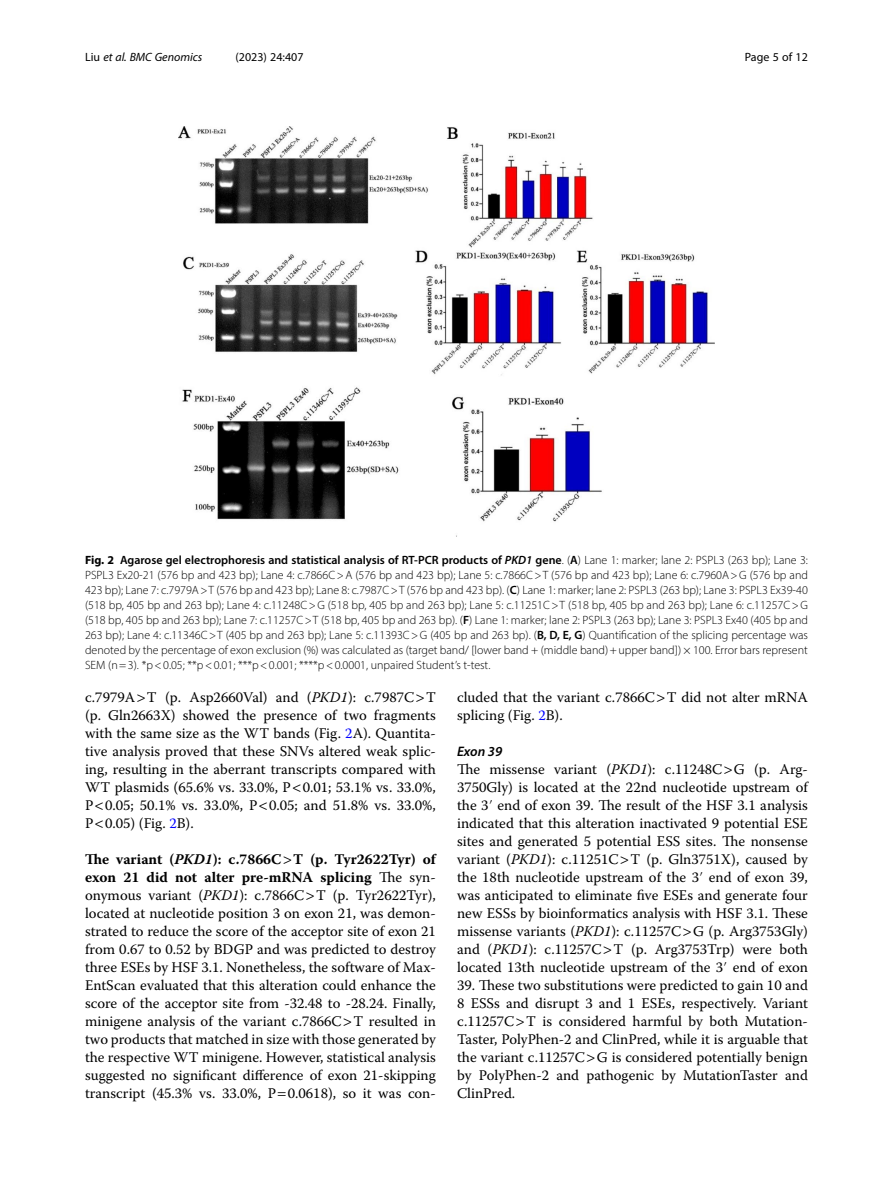
<style>
.page{position:relative;width:893px;height:1191px;background:#fff}
.page>*{position:absolute;margin:0;border:0;box-sizing:border-box;transform-origin:0 0}
.Body_Text{font:14.7px/18px "Warnock Pro";color:#000;text-align:justify}
.Head_4{font:14.7px/18px "Warnock Pro";color:#000;text-align:justify}
.Body_Text_Indent{font:14.7px/18px "Warnock Pro";color:#000;text-align:justify}
.Head_3{font:italic 600 13.8px "Myriad Pro";color:#000}
.Figure_Caption{font:300 12px/15px "Myriad Pro";color:#000;text-align:justify}
.t1{font:12px "Myriad Pro";color:#000}
.t2{font:italic 12px "Myriad Pro";color:#000}
.s1{font-style:normal}
.s2{font-weight:700}
.s3{font-weight:600}
.s4{font-weight:600;font-style:italic}
.s5{font-style:italic}
.s6{color:#00f}
.s7{font-weight:700;font-style:italic}
.s8{font-family:"STIX"}
</style>
<div class="page">
<img style="left:178px;top:126px;width:536px;height:410px">
<p class="t2" style="left:85px;top:50px;width:119px"><span class="s1">Liu</span> et al. BMC Genomics</p>
<p class="t1" style="left:235px;top:50px;width:70px">(2023) 24:407</p>
<p class="t1" style="left:745px;top:50px;width:65px">Page 5 of 12</p>
<p class="Figure_Caption" style="left:85px;top:552px;width:724px"><span class="s2">Fig. 2</span> <span class="s3">Agarose gel electrophoresis and statistical analysis of RT-PCR products of</span> <span class="s4">PKD1</span> <span class="s3">gene</span>. (<span class="s3">A</span>) Lane 1: marker; lane 2: PSPL3 (263 bp); Lane 3:<br>PSPL3 Ex20-21 (576 bp and 423 bp); Lane 4: c.7866C&gt;A (576 bp and 423 bp); Lane 5: c.7866C&gt;T (576 bp and 423 bp); Lane 6: c.7960A&gt;G (576 bp and 423 bp); Lane 7: c.7979A&gt;T (576 bp and 423 bp); Lane 8: c.7987C&gt;T (576 bp and 423 bp). (<span class="s3">C</span>) Lane 1: marker; lane 2: PSPL3 (263 bp); Lane 3: PSPL3 Ex39-40 (518 bp, 405 bp and 263 bp); Lane 4: c.11248C&gt;G (518 bp, 405 bp and 263 bp); Lane 5: c.11251C&gt;T (518 bp, 405 bp and 263 bp); Lane 6: c.11257C&gt;G (518 bp, 405 bp and 263 bp); Lane 7: c.11257C&gt;T (518 bp, 405 bp and 263 bp). (<span class="s3">F</span>) Lane 1: marker; lane 2: PSPL3 (263 bp); Lane 3: PSPL3 Ex40 (405 bp and 263 bp); Lane 4: c.11346C&gt;T (405 bp and 263 bp); Lane 5: c.11393C&gt;G (405 bp and 263 bp). (<span class="s3">B, D, E, G</span>) Quantification of the splicing percentage was denoted by the percentage of exon exclusion (%) was calculated as (target band/ [lower band + (middle band)+upper band]) × 100. Error bars represent SEM (n=3). *p&lt;0.05; **p&lt;0.01; ***p&lt;0.001; ****p&lt;0.0001, unpaired Student’s t-test.</p>
<p class="Body_Text_Indent" style="left:85px;top:688px;width:352px">c.7979A T (p. Asp2660Val) and (<span class="s5">PKD1</span>): c.7987C T (p. Gln2663X) showed the presence of two fragments with the same size as the WT bands (Fig. <span class="s6">2</span>A). Quantita&shy;tive analysis proved that these SNVs altered weak splic&shy;ing, resulting in the aberrant transcripts compared with WT plasmids (65.6% vs. 33.0%, P 0.01; 53.1% vs. 33.0%, P 0.05; 50.1% vs. 33.0%, P 0.05; and 51.8% vs. 33.0%, P 0.05) (Fig. <span class="s6">2</span>B).</p>
<p class="Head_4" style="left:85px;top:850px;width:352px"><span class="s2">The variant (</span><span class="s7">PKD1</span><span class="s2">): c.7866C T (p. Tyr2622Tyr) of exon 21 did not alter pre-mRNA splicing</span> The syn&shy;onymous variant (<span class="s5">PKD1</span>): c.7866C T (p. Tyr2622Tyr), located at nucleotide position 3 on exon 21, was demon&shy;strated to reduce the score of the acceptor site of exon 21 from 0.67 to 0.52 by BDGP and was predicted to destroy three ESEs by HSF 3.1. Nonetheless, the software of Max-EntScan evaluated that this alteration could enhance the score of the acceptor site from -32.48 to -28.24. Finally, minigene analysis of the variant c.7866C T resulted in two products that matched in size with those generated by the respective WT minigene. However, statistical analysis suggested no significant difference of exon 21-skipping transcript (45.3% vs. 33.0%, P 0.0618), so it was con-</p>
<p class="Head_4" style="left:457px;top:688px;width:352px">cluded that the variant c.7866C T did not alter mRNA splicing (Fig. <span class="s6">2</span>B).</p>
<p class="Head_3" style="left:457px;top:743px;width:47px">Exon 39</p>
<p class="Body_Text" style="left:457px;top:760px;width:352px">The missense variant (<span class="s5">PKD1</span>): c.11248C G (p. Arg-3750Gly) is located at the 22nd nucleotide upstream of the 3<span class="s8">′</span> end of exon 39. The result of the HSF 3.1 analysis indicated that this alteration inactivated 9 potential ESE sites and generated 5 potential ESS sites. The nonsense variant (<span class="s5">PKD1</span>): c.11251C T (p. Gln3751X), caused by the 18th nucleotide upstream of the 3<span class="s8">′</span> end of exon 39, was anticipated to eliminate five ESEs and generate four new ESSs by bioinformatics analysis with HSF 3.1. These missense variants (<span class="s5">PKD1</span>): c.11257C G (p. Arg3753Gly) and (<span class="s5">PKD1</span>): c.11257C T (p. Arg3753Trp) were both located 13th nucleotide upstream of the 3<span class="s8">′</span> end of exon</p>
<p class="Body_Text" style="left:457px;top:976px;width:352px">39. These two substitutions were predicted to gain 10 and 8 ESSs and disrupt 3 and 1 ESEs, respectively. Variant c.11257C T is considered harmful by both Mutation-Taster, PolyPhen-2 and ClinPred, while it is arguable that the variant c.11257C G is considered potentially benign by PolyPhen-2 and pathogenic by MutationTaster and ClinPred.</p>
</div>
